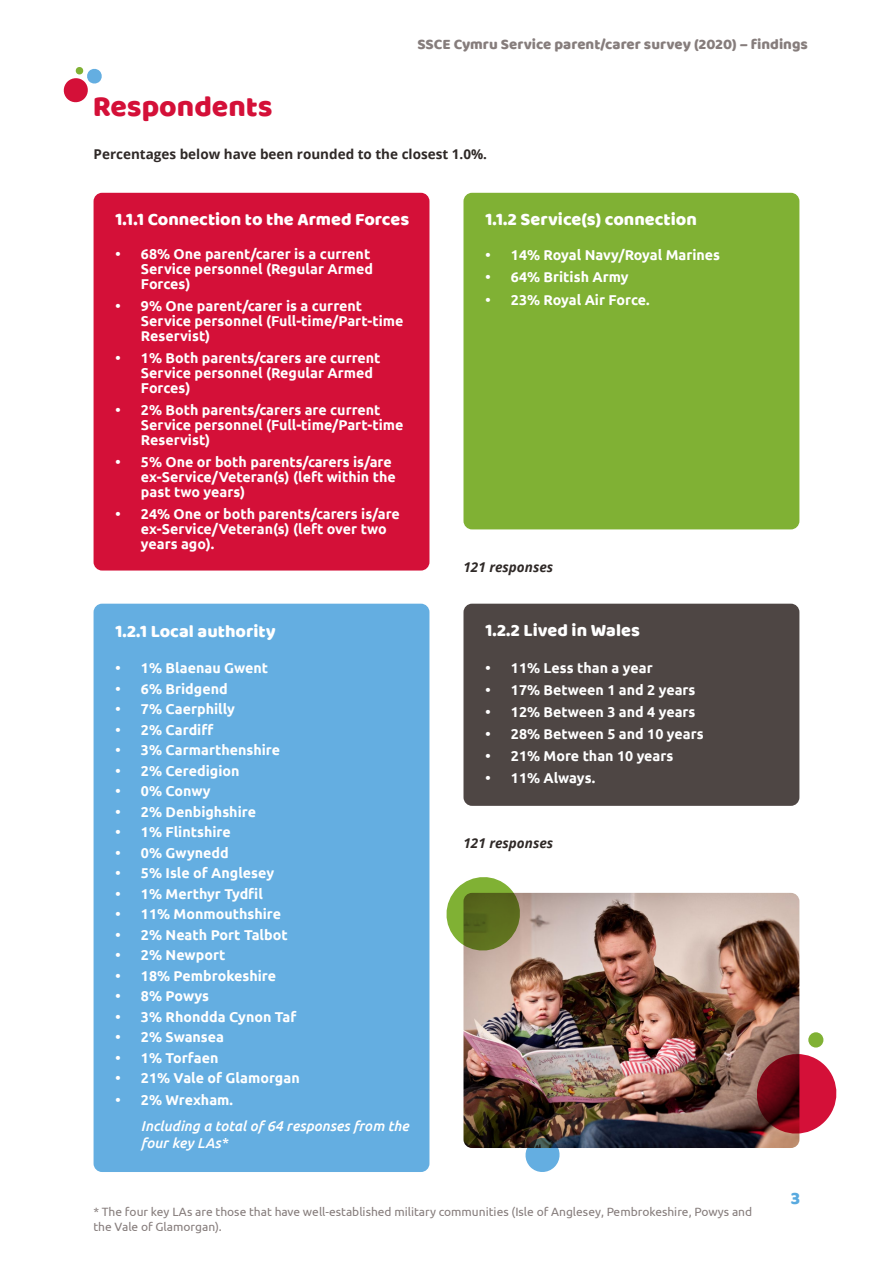
<style>
.page{position:relative;width:893px;height:1263px;background:#fff}
.page>*{position:absolute;margin:0;border:0;box-sizing:border-box;transform-origin:0 0}
.t1{font:30px "Baloo";color:#d41038}
.t2{font:18px "Baloo";color:#fff}
.t3{font:18px "Baloo";color:#59aadf}
.t4{font:15px "Baloo";color:#867d7c}
.t5{font:700 14.25px/15px "Ubuntu";color:#fff}
.t6{font:italic 500 14.25px/17.1px "Ubuntu";color:#fff}
.t7{font:700 13.5px "Open Sans";color:#2f2927}
.t8{font:italic 700 13.5px "Open Sans";color:#2f2927}
.t9{font:12px/14.4px "Ubuntu";color:#867d7c}
</style>
<div class="page">
<div style="left:94px;top:193px;width:335px;height:377px;background:#d41038;border-radius:9px"></div>
<div style="left:463px;top:193px;width:336px;height:336px;background:#80b134;border-radius:9px"></div>
<svg style="left:63px;top:67px;width:39px;height:36px"></svg>
<div style="left:94px;top:604px;width:335px;height:568px;background:#64aee1;border-radius:9px"></div>
<div style="left:463px;top:604px;width:336px;height:202px;background:#4e4644;border-radius:9px"></div>
<img style="left:463px;top:893px;width:336px;height:255px">
<svg style="left:446px;top:877px;width:78px;height:77px;background:#8a9957"></svg>
<svg style="left:524px;top:1136px;width:37px;height:36px"></svg>
<div style="left:808px;top:1032px;width:15px;height:15px;background:#80b134;border-radius:50%"></div>
<svg style="left:753px;top:1050px;width:84px;height:87px;background:#a23d4b"></svg>
<h1 class="t1" style="left:93px;top:88px;width:181px">Respondents</h1>
<p class="t4" style="left:417px;top:35px;width:392px">SSCE Cymru Service parent/carer survey (2020) – findings</p>
<p class="t7" style="left:94px;top:144px;width:395px">Percentages below have been rounded to the closest 1.0%.</p>
<p class="t2" style="left:115px;top:208px;width:295px">1.1.1 Connection to the Armed Forces</p>
<p class="t5" style="left:141px;top:246px;width:234px;text-indent:-26px">• 68% One parent/carer is a current<br>Service personnel (Regular Armed<br>Forces)</p>
<p class="t5" style="left:141px;top:299px;width:264px;text-indent:-26px">• 9% One parent/carer is a current<br>Service personnel (Full-time/Part-time<br>Reservist)</p>
<p class="t5" style="left:141px;top:351px;width:241px;text-indent:-26px">• 1% Both parents/carers are current<br>Service personnel (Regular Armed<br>Forces)</p>
<p class="t5" style="left:141px;top:403px;width:264px;text-indent:-26px">• 2% Both parents/carers are current<br>Service personnel (Full-time/Part-time<br>Reservist)</p>
<p class="t5" style="left:141px;top:455px;width:256px;text-indent:-26px">• 5% One or both parents/carers is/are ex-Service/Veteran(s) (left within the past two years)</p>
<p class="t5" style="left:141px;top:507px;width:260px;text-indent:-26px">• 24% One or both parents/carers is/are ex-Service/Veteran(s) (left over two years ago).</p>
<p class="t2" style="left:115px;top:620px;width:162px">1.2.1 Local authority</p>
<p class="t5" style="left:115px;top:660px;width:154px">• 1% Blaenau Gwent</p>
<p class="t5" style="left:115px;top:681px;width:114px">• 6% Bridgend</p>
<p class="t5" style="left:115px;top:701px;width:121px">• 7% Caerphilly</p>
<p class="t5" style="left:115px;top:722px;width:100px">• 2% Cardiff</p>
<p class="t5" style="left:115px;top:742px;width:166px">• 3% Carmarthenshire</p>
<p class="t5" style="left:115px;top:763px;width:126px">• 2% Ceredigion</p>
<p class="t5" style="left:115px;top:783px;width:97px">• 0% Conwy</p>
<p class="t5" style="left:115px;top:804px;width:142px">• 2% Denbighshire</p>
<p class="t5" style="left:115px;top:824px;width:117px">• 1% Flintshire</p>
<p class="t5" style="left:115px;top:845px;width:115px">• 0% Gwynedd</p>
<p class="t5" style="left:115px;top:865px;width:160px">• 5% Isle of Anglesey</p>
<p class="t5" style="left:115px;top:886px;width:149px">• 1% Merthyr Tydfil</p>
<p class="t5" style="left:115px;top:906px;width:167px">• 11% Monmouthshire</p>
<p class="t5" style="left:115px;top:927px;width:174px">• 2% Neath Port Talbot</p>
<p class="t5" style="left:115px;top:948px;width:111px">• 2% Newport</p>
<p class="t5" style="left:115px;top:968px;width:162px">• 18% Pembrokeshire</p>
<p class="t5" style="left:115px;top:989px;width:95px">• 8% Powys</p>
<p class="t5" style="left:115px;top:1009px;width:183px">• 3% Rhondda Cynon Taf</p>
<p class="t5" style="left:115px;top:1030px;width:110px">• 2% Swansea</p>
<p class="t5" style="left:115px;top:1050px;width:104px">• 1% Torfaen</p>
<p class="t5" style="left:115px;top:1071px;width:186px">• 21% Vale of Glamorgan</p>
<p class="t5" style="left:115px;top:1093px;width:119px">• 2% Wrexham.</p>
<p class="t6" style="left:141px;top:1117px;width:269px">Including a total of 64 responses from the four key LAs*</p>
<p class="t2" style="left:485px;top:209px;width:213px">1.1.2 Service(s) connection</p>
<p class="t5" style="left:485px;top:247px;width:236px">• 14% Royal Navy/Royal Marines</p>
<p class="t5" style="left:485px;top:269px;width:145px">• 64% British Army</p>
<p class="t5" style="left:485px;top:293px;width:166px">• 23% Royal Air Force.</p>
<p class="t8" style="left:463px;top:557px;width:91px">121 responses</p>
<p class="t2" style="left:485px;top:619px;width:156px">1.2.2 Lived in Wales</p>
<p class="t5" style="left:485px;top:660px;width:169px">• 11% Less than a year</p>
<p class="t5" style="left:485px;top:682px;width:212px">• 17% Between 1 and 2 years</p>
<p class="t5" style="left:485px;top:704px;width:212px">• 12% Between 3 and 4 years</p>
<p class="t5" style="left:485px;top:726px;width:220px">• 28% Between 5 and 10 years</p>
<p class="t5" style="left:485px;top:748px;width:189px">• 21% More than 10 years</p>
<p class="t5" style="left:485px;top:770px;width:111px">• 11% Always.</p>
<p class="t8" style="left:463px;top:833px;width:91px">121 responses</p>
<p class="t9" style="left:93px;top:1204px;width:660px">* The four key LAs are those that have well-established military communities (Isle of Anglesey, Pembrokeshire, Powys and the Vale of Glamorgan).</p>
<p class="t3" style="left:791px;top:1187px;width:11px">3</p>
</div>
